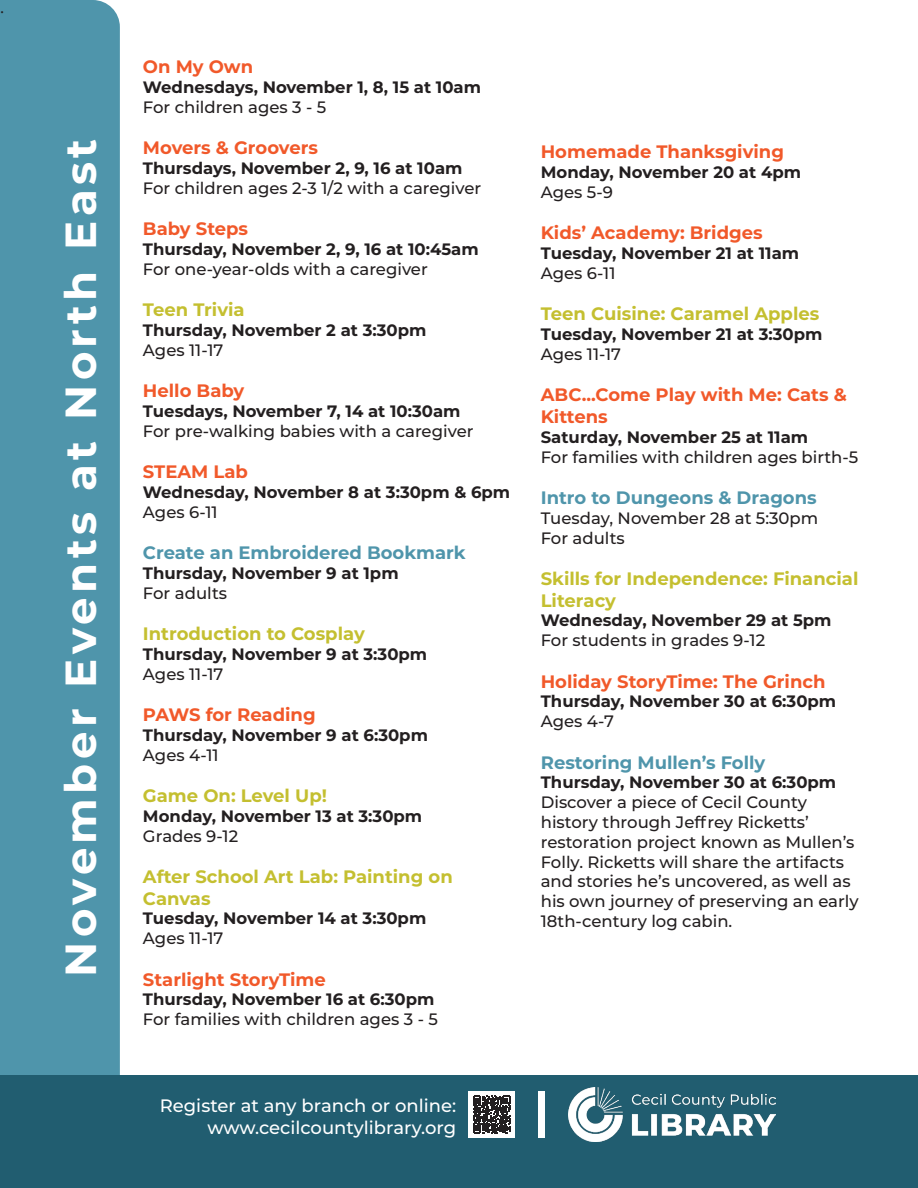
<style>
.page{position:relative;width:918px;height:1188px;background:#fff}
.page>*{position:absolute;margin:0;border:0;box-sizing:border-box;transform-origin:0 0}
.t1{font:700 43.5px "Montserrat";letter-spacing:.1em;color:#fff}
.t2{font:700 18px/21.6px "Montserrat";color:#f1592a}
.t3{font:700 18px/21.6px "Montserrat";color:#c4bf30}
.t4{font:700 18px "Montserrat";color:#4f95ab}
.t5{font:500 18px "Montserrat";color:#fff}
.t6{font:18px "Minion Pro";color:#231f20}
.t7{font:500 16.5px/19.8px "Montserrat";color:#231f20}
.t8{font:700 16.5px "Montserrat";color:#231f20}
</style>
<div class="page">
<div style="left:0;top:0;width:120px;height:1076px;background:#4f95ab"></div>
<div style="left:0;top:1076px;width:918px;height:112px;background:#215d70"></div>
<div style="left:469px;top:1091px;width:46px;height:47px;background:#fff"></div>
<svg style="left:473px;top:1096px;width:37px;height:37px"></svg>
<div style="left:538px;top:1091px;width:7px;height:47px;background:#fff"></div>
<img style="left:568px;top:1087px;width:207px;height:55px">
<p class="t6" style="left:0;top:-5px;width:6px">.</p>
<p class="t1" style="left:49px;top:977px;width:840px;rotate:-90deg">November Events at North East</p>
<p class="t2" style="left:143px;top:55px;width:112px">On My Own</p>
<p class="t8" style="left:143px;top:75px;width:340px">Wednesdays, November 1, 8, 15 at 10am</p>
<p class="t7" style="left:143px;top:96px;width:185px">For children ages 3 - 5</p>
<p class="t2" style="left:143px;top:136px;width:177px">Movers &amp; Groovers</p>
<p class="t8" style="left:143px;top:156px;width:321px">Thursdays, November 2, 9, 16 at 10am</p>
<p class="t7" style="left:143px;top:177px;width:340px">For children ages 2-3 1/2 with a caregiver</p>
<p class="t2" style="left:143px;top:217px;width:107px">Baby Steps</p>
<p class="t8" style="left:143px;top:237px;width:337px">Thursday, November 2, 9, 16 at 10:45am</p>
<p class="t7" style="left:143px;top:258px;width:286px">For one-year-olds with a caregiver</p>
<p class="t3" style="left:143px;top:298px;width:103px">Teen Trivia</p>
<p class="t8" style="left:143px;top:318px;width:285px">Thursday, November 2 at 3:30pm</p>
<p class="t7" style="left:143px;top:339px;width:82px">Ages 11-17</p>
<p class="t2" style="left:143px;top:379px;width:103px">Hello Baby</p>
<p class="t8" style="left:143px;top:399px;width:319px">Tuesdays, November 7, 14 at 10:30am</p>
<p class="t7" style="left:143px;top:420px;width:332px">For pre-walking babies with a caregiver</p>
<p class="t2" style="left:143px;top:460px;width:107px">STEAM Lab</p>
<p class="t8" style="left:143px;top:480px;width:369px">Wednesday, November 8 at 3:30pm &amp; 6pm</p>
<p class="t7" style="left:143px;top:501px;width:76px">Ages 6-11</p>
<p class="t4" style="left:143px;top:540px;width:324px">Create an Embroidered Bookmark</p>
<p class="t8" style="left:143px;top:561px;width:257px">Thursday, November 9 at 1pm</p>
<p class="t7" style="left:143px;top:582px;width:86px">For adults</p>
<p class="t3" style="left:143px;top:622px;width:223px">Introduction to Cosplay</p>
<p class="t8" style="left:143px;top:642px;width:286px">Thursday, November 9 at 3:30pm</p>
<p class="t7" style="left:143px;top:663px;width:82px">Ages 11-17</p>
<p class="t2" style="left:143px;top:703px;width:174px">PAWS for Reading</p>
<p class="t8" style="left:143px;top:723px;width:287px">Thursday, November 9 at 6:30pm</p>
<p class="t7" style="left:143px;top:744px;width:77px">Ages 4-11</p>
<p class="t3" style="left:143px;top:784px;width:186px">Game On: Level Up!</p>
<p class="t8" style="left:143px;top:804px;width:281px">Monday, November 13 at 3:30pm</p>
<p class="t7" style="left:143px;top:825px;width:97px">Grades 9-12</p>
<p class="t3" style="left:143px;top:865px;width:311px">After School Art Lab: Painting on<br>Canvas</p>
<p class="t8" style="left:143px;top:907px;width:285px">Tuesday, November 14 at 3:30pm</p>
<p class="t7" style="left:143px;top:928px;width:82px">Ages 11-17</p>
<p class="t2" style="left:143px;top:967px;width:184px">Starlight StoryTime</p>
<p class="t8" style="left:143px;top:988px;width:293px">Thursday, November 16 at 6:30pm</p>
<p class="t7" style="left:143px;top:1009px;width:296px">For families with children ages 3 - 5</p>
<p class="t5" style="left:160px;top:1093px;width:298px">Register at any branch or online:</p>
<p class="t5" style="left:208px;top:1115px;width:250px">www.cecilcountylibrary.org</p>
<p class="t2" style="left:541px;top:140px;width:245px">Homemade Thanksgiving</p>
<p class="t8" style="left:541px;top:160px;width:262px">Monday, November 20 at 4pm</p>
<p class="t7" style="left:541px;top:182px;width:74px">Ages 5-9</p>
<p class="t2" style="left:541px;top:221px;width:223px">Kids’ Academy: Bridges</p>
<p class="t8" style="left:541px;top:241px;width:260px">Tuesday, November 21 at 11am</p>
<p class="t7" style="left:541px;top:263px;width:76px">Ages 6-11</p>
<p class="t3" style="left:541px;top:302px;width:280px">Teen Cuisine: Caramel Apples</p>
<p class="t8" style="left:541px;top:322px;width:283px">Tuesday, November 21 at 3:30pm</p>
<p class="t7" style="left:541px;top:344px;width:82px">Ages 11-17</p>
<p class="t2" style="left:541px;top:383px;width:308px">ABC...Come Play with Me: Cats &amp;<br>Kittens</p>
<p class="t8" style="left:541px;top:425px;width:269px">Saturday, November 25 at 11am</p>
<p class="t7" style="left:541px;top:446px;width:319px">For families with children ages birth-5</p>
<p class="t4" style="left:541px;top:485px;width:277px">Intro to Dungeons &amp; Dragons</p>
<p class="t7" style="left:541px;top:507px;width:279px">Tuesday, November 28 at 5:30pm</p>
<p class="t7" style="left:541px;top:527px;width:86px">For adults</p>
<p class="t3" style="left:541px;top:567px;width:319px">Skills for Independence: Financial<br>Literacy</p>
<p class="t8" style="left:541px;top:609px;width:292px">Wednesday, November 29 at 5pm</p>
<p class="t7" style="left:541px;top:630px;width:226px">For students in grades 9-12</p>
<p class="t2" style="left:541px;top:670px;width:286px">Holiday StoryTime: The Grinch</p>
<p class="t8" style="left:541px;top:690px;width:297px">Thursday, November 30 at 6:30pm</p>
<p class="t7" style="left:541px;top:711px;width:75px">Ages 4-7</p>
<p class="t4" style="left:541px;top:749px;width:226px">Restoring Mullen’s Folly</p>
<p class="t8" style="left:541px;top:771px;width:297px">Thursday, November 30 at 6:30pm</p>
<p class="t7" style="left:541px;top:792px;width:319px">Discover a piece of Cecil County history through Jeffrey Ricketts’ restoration project known as Mullen’s Folly. Ricketts will share the artifacts and stories he’s uncovered, as well as his own journey of preserving an early 18th-century log cabin.</p>
</div>
